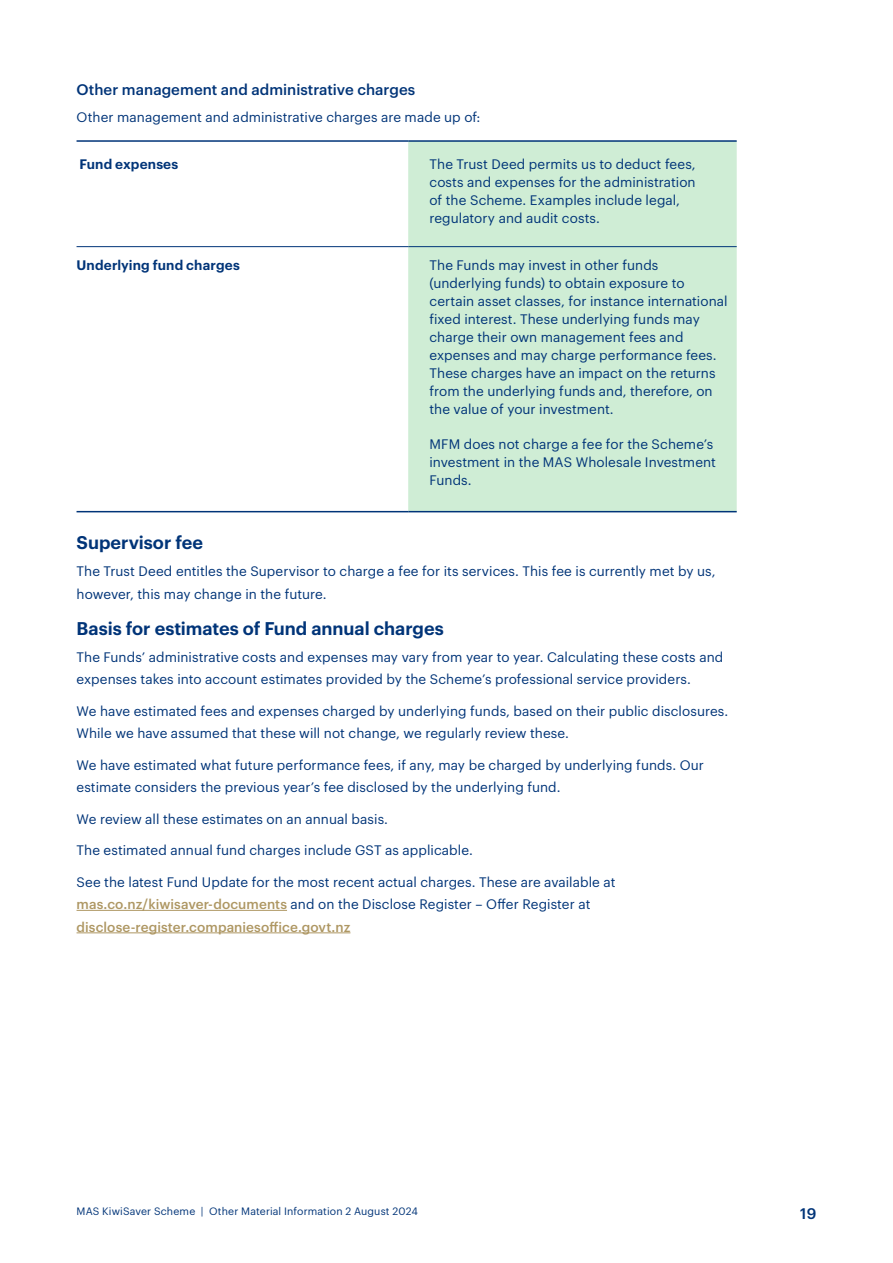
<style>
.page{position:relative;width:893px;height:1263px;background:#fff}
.page>*{position:absolute;margin:0;border:0;box-sizing:border-box;transform-origin:0 0}
.t1{font:600 18px "Graphik";color:#003478}
.t2{font:500 15px "Graphik";letter-spacing:.005em;color:#003478}
.t3{font:13.5px/18px "Graphik";letter-spacing:.005em;color:#003478}
.t4{font:600 13.5px "Graphik";letter-spacing:.01em;color:#003478}
.t5{font:10.5px "Graphik";letter-spacing:.015em;color:#003478}
.s1{font-weight:500;color:#ae9763}
</style>
<div class="page">
<hr style="left:77px;top:910px;width:210px;height:1px;background:#ae9763">
<hr style="left:77px;top:932px;width:273px;height:1px;background:#ae9763">
<div style="left:408px;top:142px;width:329px;height:369px;background:#cfedd5"></div>
<hr style="left:77px;top:140px;width:331px;height:2px;background:#003478">
<hr style="left:408px;top:140px;width:329px;height:2px;background:#003478">
<hr style="left:77px;top:246px;width:331px;height:1px;background:#003478">
<hr style="left:77px;top:511px;width:331px;height:1px;background:#003478">
<hr style="left:408px;top:246px;width:329px;height:1px;background:#003478">
<hr style="left:408px;top:511px;width:329px;height:1px;background:#003478">
<p class="t2" style="left:77px;top:78px;width:340px">Other management and administrative charges</p>
<p class="t3" style="left:77px;top:106px;width:405px">Other management and administrative charges are made up of:</p>
<p class="t4" style="left:80px;top:154px;width:100px">Fund expenses</p>
<p class="t3" style="left:429px;top:154px;width:268px">The Trust Deed permits us to deduct fees, costs and expenses for the administration of the Scheme. Examples include legal, regulatory and audit costs.</p>
<p class="t4" style="left:77px;top:255px;width:165px">Underlying fund charges</p>
<p class="t3" style="left:429px;top:255px;width:300px">The Funds may invest in other funds (underlying funds) to obtain exposure to certain asset classes, for instance international fixed interest. These underlying funds may charge their own management fees and expenses and may charge performance fees.<br>These charges have an impact on the returns from the underlying funds and, therefore, on the value of your investment.</p>
<p class="t3" style="left:429px;top:434px;width:288px">MFM does not charge a fee for the Scheme’s investment in the MAS Wholesale Investment<br>Funds.</p>
<h1 class="t1" style="left:77px;top:529px;width:128px">Supervisor fee</h1>
<p class="t3" style="left:77px;top:559px;width:641px;line-height:22.5px">The Trust Deed entitles the Supervisor to charge a fee for its services. This fee is currently met by us, however, this may change in the future.</p>
<h1 class="t1" style="left:77px;top:614px;width:369px">Basis for estimates of Fund annual charges</h1>
<p class="t3" style="left:77px;top:644px;width:648px;line-height:22.5px">The Funds’ administrative costs and expenses may vary from year to year. Calculating these costs and expenses takes into account estimates provided by the Scheme’s professional service providers.</p>
<p class="t3" style="left:77px;top:698px;width:653px;line-height:22.5px">We have estimated fees and expenses charged by underlying funds, based on their public disclosures.<br>While we have assumed that these will not change, we regularly review these.</p>
<p class="t3" style="left:77px;top:752px;width:629px;line-height:22.5px">We have estimated what future performance fees, if any, may be charged by underlying funds. Our estimate considers the previous year’s fee disclosed by the underlying fund.</p>
<p class="t3" style="left:77px;top:808px;width:313px">We review all these estimates on an annual basis.</p>
<p class="t3" style="left:77px;top:840px;width:398px">The estimated annual fund charges include GST as applicable.</p>
<p class="t3" style="left:77px;top:869px;width:540px;line-height:22.5px">See the latest Fund Update for the most recent actual charges. These are available at <span class="s1">mas.co.nz/kiwisaver-documents</span> and on the Disclose Register – Offer Register at <span class="s1">disclose-register.companiesoffice.govt.nz</span></p>
<p class="t5" style="left:77px;top:1203px;width:343px">MAS KiwiSaver Scheme | Other Material Information 2 August 2024</p>
<p class="t2" style="left:800px;top:1202px;width:18px">19</p>
</div>
